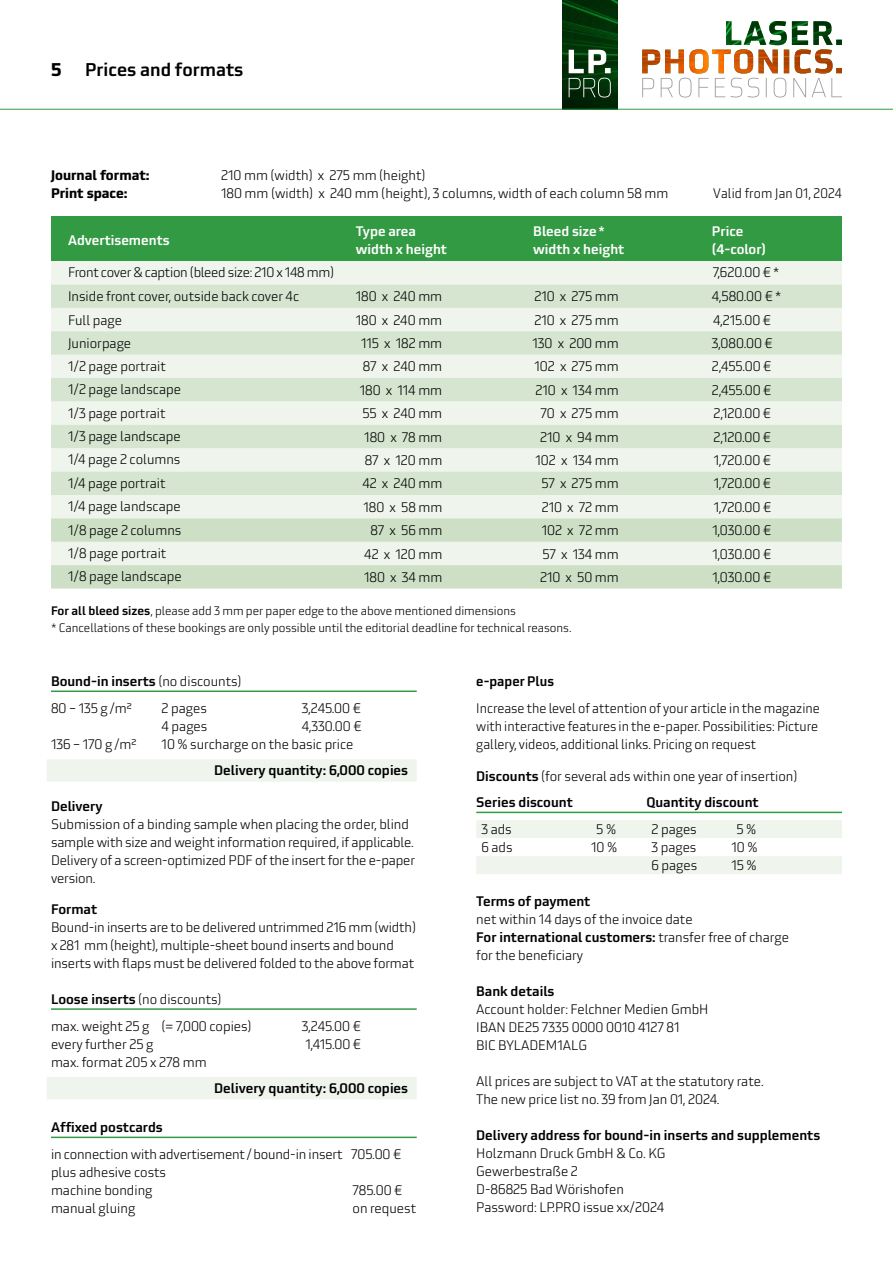
<style>
.page{position:relative;width:893px;height:1263px;background:#fff}
.page>*{position:absolute;margin:0;border:0;box-sizing:border-box;transform-origin:0 0}
.t1{font:500 18px "Utility Pro";color:#000}
.t2{font:700 18px "Utility Pro";color:#000}
.t3{font:300 13.5px/18px "Utility Pro";color:#000}
.t4{font:500 13.5px "Utility Pro";color:#000}
.t5{font:500 13.5px/18px "Utility Pro";color:#fff}
.t6{font:300 13.5px "Utility Pro";letter-spacing:-.02em;color:#000}
.t7{font:700 13.5px "Utility Pro";color:#000}
.t8{font:300 13.5px "Utility Pro";color:#000;scale:.95 1}
.t9{font:300 12px/16.5px "Utility Pro";color:#000}
.s1{font-weight:500}
</style>
<div class="page">
<img style="left:562px;top:0;width:55px;height:109px">
<svg style="left:642px;top:21px;width:200px;height:77px"></svg>
<svg style="left:569px;top:50px;width:42px;height:48px"></svg>
<hr style="left:0;top:109px;width:893px;height:1px;background:#339a44">
<hr style="left:51px;top:690px;width:366px;height:2px;background:#339a44">
<div style="left:47px;top:759px;width:370px;height:23px;background:#eff5ed"></div>
<hr style="left:51px;top:1008px;width:366px;height:2px;background:#339a44">
<div style="left:47px;top:1077px;width:370px;height:22px;background:#eff5ed"></div>
<hr style="left:51px;top:1136px;width:366px;height:2px;background:#339a44">
<hr style="left:476px;top:812px;width:366px;height:1px;background:#339a44">
<div style="left:476px;top:820px;width:366px;height:18px;background:#eff5ed"></div>
<div style="left:476px;top:856px;width:366px;height:18px;background:#eff5ed"></div>
<div style="left:51px;top:217px;width:791px;height:44px;background:#339a44"></div>
<div style="left:51px;top:261px;width:791px;height:257px;background:#eff5ed"></div>
<svg style="left:51px;top:284px;width:791px;height:211px;background:#e0ecdd"></svg>
<svg style="left:51px;top:518px;width:791px;height:70px;background:#d8e7d3"></svg>
<h1 class="t2" style="left:51px;top:54px;width:12px">5</h1>
<h1 class="t1" style="left:85px;top:55px;width:160px">Prices and formats</h1>
<p class="t7" style="left:51px;top:164px;width:100px">Journal format:</p>
<p class="t3" style="left:221px;top:166px;width:206px">210 mm (width) x 275 mm (height)</p>
<p class="t7" style="left:51px;top:182px;width:78px">Print space:</p>
<p class="t3" style="left:221px;top:184px;width:449px">180 mm (width) x 240 mm (height), 3 columns, width of each column 58 mm</p>
<p class="t5" style="left:68px;top:229px;width:103px">Advertisements</p>
<p class="t5" style="left:356px;top:220px;width:93px">Type area width x height</p>
<p class="t5" style="left:533px;top:220px;width:93px">Bleed size* width x height</p>
<p class="t5" style="left:712px;top:220px;width:56px">Price (4-color)</p>
<p class="t6" style="left:68px;top:263px;width:268px">Front cover &amp; caption (bleed size: 210 x 148 mm)</p>
<p class="t3" style="left:713px;top:263px;width:68px">7,620.00 €*</p>
<p class="t3" style="left:68px;top:287px;width:233px">Inside front cover, outside back cover 4c</p>
<p class="t3" style="left:356px;top:287px;width:88px">180 x 240 mm</p>
<p class="t3" style="left:534px;top:287px;width:86px">210 x 275 mm</p>
<p class="t3" style="left:712px;top:287px;width:71px">4,580.00 €*</p>
<p class="t3" style="left:68px;top:310px;width:55px">Full page</p>
<p class="t3" style="left:356px;top:310px;width:88px">180 x 240 mm</p>
<p class="t3" style="left:534px;top:310px;width:86px">210 x 275 mm</p>
<p class="t3" style="left:713px;top:310px;width:60px">4,215.00 €</p>
<p class="t3" style="left:68px;top:333px;width:65px">Juniorpage</p>
<p class="t3" style="left:361px;top:333px;width:83px">115 x 182 mm</p>
<p class="t3" style="left:532px;top:333px;width:88px">130 x 200 mm</p>
<p class="t3" style="left:712px;top:333px;width:63px">3,080.00 €</p>
<p class="t3" style="left:68px;top:356px;width:99px">1/2 page portrait</p>
<p class="t3" style="left:363px;top:357px;width:81px">87 x 240 mm</p>
<p class="t3" style="left:534px;top:357px;width:86px">102 x 275 mm</p>
<p class="t3" style="left:712px;top:357px;width:61px">2,455.00 €</p>
<p class="t3" style="left:68px;top:380px;width:114px">1/2 page landscape</p>
<p class="t3" style="left:360px;top:380px;width:84px">180 x 114 mm</p>
<p class="t3" style="left:535px;top:380px;width:85px">210 x 134 mm</p>
<p class="t3" style="left:712px;top:380px;width:61px">2,455.00 €</p>
<p class="t3" style="left:68px;top:403px;width:99px">1/3 page portrait</p>
<p class="t3" style="left:363px;top:404px;width:81px">55 x 240 mm</p>
<p class="t3" style="left:541px;top:404px;width:80px">70 x 275 mm</p>
<p class="t3" style="left:714px;top:404px;width:59px">2,120.00 €</p>
<p class="t3" style="left:68px;top:426px;width:114px">1/3 page landscape</p>
<p class="t3" style="left:364px;top:427px;width:79px">180 x 78 mm</p>
<p class="t3" style="left:540px;top:427px;width:80px">210 x 94 mm</p>
<p class="t3" style="left:714px;top:427px;width:59px">2,120.00 €</p>
<p class="t3" style="left:68px;top:450px;width:114px">1/4 page 2 columns</p>
<p class="t3" style="left:365px;top:450px;width:79px">87 x 120 mm</p>
<p class="t3" style="left:535px;top:450px;width:85px">102 x 134 mm</p>
<p class="t3" style="left:714px;top:450px;width:59px">1,720.00 €</p>
<p class="t3" style="left:68px;top:473px;width:99px">1/4 page portrait</p>
<p class="t3" style="left:362px;top:474px;width:81px">42 x 240 mm</p>
<p class="t3" style="left:541px;top:474px;width:79px">57 x 275 mm</p>
<p class="t3" style="left:714px;top:474px;width:59px">1,720.00 €</p>
<p class="t3" style="left:68px;top:497px;width:114px">1/4 page landscape</p>
<p class="t3" style="left:363px;top:497px;width:80px">180 x 58 mm</p>
<p class="t3" style="left:542px;top:497px;width:79px">210 x 72 mm</p>
<p class="t3" style="left:714px;top:497px;width:59px">1,720.00 €</p>
<p class="t3" style="left:68px;top:520px;width:115px">1/8 page 2 columns</p>
<p class="t3" style="left:370px;top:521px;width:73px">87 x 56 mm</p>
<p class="t3" style="left:542px;top:521px;width:79px">102 x 72 mm</p>
<p class="t3" style="left:713px;top:521px;width:61px">1,030.00 €</p>
<p class="t3" style="left:68px;top:543px;width:100px">1/8 page portrait</p>
<p class="t3" style="left:364px;top:544px;width:80px">42 x 120 mm</p>
<p class="t3" style="left:542px;top:544px;width:78px">57 x 134 mm</p>
<p class="t3" style="left:713px;top:544px;width:61px">1,030.00 €</p>
<p class="t3" style="left:68px;top:567px;width:115px">1/8 page landscape</p>
<p class="t3" style="left:364px;top:567px;width:80px">180 x 34 mm</p>
<p class="t3" style="left:540px;top:567px;width:80px">210 x 50 mm</p>
<p class="t3" style="left:713px;top:567px;width:61px">1,030.00 €</p>
<p class="t9" style="left:51px;top:602px;width:522px"><span class="s1">For all bleed sizes</span>, please add 3 mm per paper edge to the above mentioned dimensions<br>* Cancellations of these bookings are only possible until the editorial deadline for technical reasons.</p>
<p class="t8" style="left:713px;top:184px;width:137px">Valid from Jan 01, 2024</p>
<p class="t3" style="left:51px;top:667px;width:192px;line-height:26.5px"><span class="s1">Bound-in inserts</span> (no discounts)<br>80 – 135 g/m²</p>
<p class="t3" style="left:162px;top:698px;width:47px">2 pages</p>
<p class="t3" style="left:302px;top:698px;width:61px">3,245.00 €</p>
<p class="t3" style="left:162px;top:716px;width:47px">4 pages</p>
<p class="t3" style="left:302px;top:716px;width:62px">4,330.00 €</p>
<p class="t3" style="left:51px;top:734px;width:87px">136 – 170 g/m²</p>
<p class="t3" style="left:162px;top:734px;width:193px">10 % surcharge on the basic price</p>
<p class="t4" style="left:214px;top:759px;width:196px">Delivery quantity: 6,000 copies</p>
<p class="t4" style="left:51px;top:795px;width:53px">Delivery</p>
<p class="t3" style="left:51px;top:815px;width:366px">Submission of a binding sample when placing the order, blind sample with size and weight information required, if applicable.<br>Delivery of a screen-optimized PDF of the insert for the e-paper version.</p>
<p class="t4" style="left:51px;top:898px;width:48px">Format</p>
<p class="t3" style="left:51px;top:917px;width:366px">Bound-in inserts are to be delivered untrimmed 216 mm (width) x 281 mm (height), multiple-sheet bound inserts and bound inserts with flaps must be delivered folded to the above format</p>
<p class="t3" style="left:51px;top:985px;width:202px;line-height:26.5px"><span class="s1">Loose inserts</span> (no discounts) max. weight 25 g (= 7,000 copies)</p>
<p class="t3" style="left:302px;top:1016px;width:61px">3,245.00 €</p>
<p class="t3" style="left:51px;top:1034px;width:104px">every further 25 g</p>
<p class="t3" style="left:305px;top:1034px;width:58px">1,415.00 €</p>
<p class="t3" style="left:51px;top:1052px;width:157px">max. format 205 x 278 mm</p>
<p class="t4" style="left:214px;top:1077px;width:196px">Delivery quantity: 6,000 copies</p>
<p class="t4" style="left:51px;top:1116px;width:113px">Affixed postcards</p>
<p class="t3" style="left:51px;top:1144px;width:352px">in connection with advertisement /bound-in insert 705.00 € plus adhesive costs<br>machine bonding</p>
<p class="t3" style="left:353px;top:1180px;width:52px">785.00 €</p>
<p class="t3" style="left:51px;top:1198px;width:86px">manual gluing</p>
<p class="t3" style="left:353px;top:1198px;width:65px">on request</p>
<p class="t4" style="left:476px;top:670px;width:79px">e-paper Plus</p>
<p class="t3" style="left:476px;top:698px;width:345px">Increase the level of attention of your article in the magazine with interactive features in the e-paper. Possibilities: Picture gallery, videos, additional links. Pricing on request</p>
<p class="t3" style="left:476px;top:762px;width:323px;line-height:26.5px"><span class="s1">Discounts</span> (for several ads within one year of insertion)<br><span class="s1">Series discount</span></p>
<p class="t4" style="left:646px;top:792px;width:114px">Quantity discount</p>
<p class="t3" style="left:481px;top:819px;width:32px">3 ads</p>
<p class="t3" style="left:596px;top:819px;width:21px">5 %</p>
<p class="t3" style="left:651px;top:819px;width:47px">2 pages</p>
<p class="t3" style="left:736px;top:819px;width:21px">5 %</p>
<p class="t3" style="left:481px;top:837px;width:33px">6 ads</p>
<p class="t3" style="left:591px;top:837px;width:28px">10 %</p>
<p class="t3" style="left:651px;top:837px;width:46px">3 pages</p>
<p class="t3" style="left:731px;top:837px;width:28px">10 %</p>
<p class="t3" style="left:651px;top:855px;width:47px">6 pages</p>
<p class="t3" style="left:731px;top:855px;width:27px">15 %</p>
<p class="t4" style="left:476px;top:890px;width:116px">Terms of payment</p>
<p class="t3" style="left:476px;top:909px;width:314px">net within 14 days of the invoice date<br><span class="s1">For international customers:</span> transfer free of charge for the beneficiary</p>
<p class="t4" style="left:476px;top:980px;width:80px">Bank details</p>
<p class="t3" style="left:476px;top:999px;width:234px">Account holder: Felchner Medien GmbH<br>IBAN DE25 7335 0000 0010 4127 81<br>BIC BYLADEM1ALG</p>
<p class="t3" style="left:476px;top:1071px;width:289px">All prices are subject to VAT at the statutory rate.<br>The new price list no. 39 from Jan 01, 2024.</p>
<p class="t4" style="left:476px;top:1124px;width:346px">Delivery address for bound-in inserts and supplements</p>
<p class="t3" style="left:476px;top:1143px;width:191px">Holzmann Druck GmbH &amp; Co. KG<br>Gewerbestraße 2<br>D-86825 Bad Wörishofen<br>Password: LP.PRO issue xx/2024</p>
</div>
